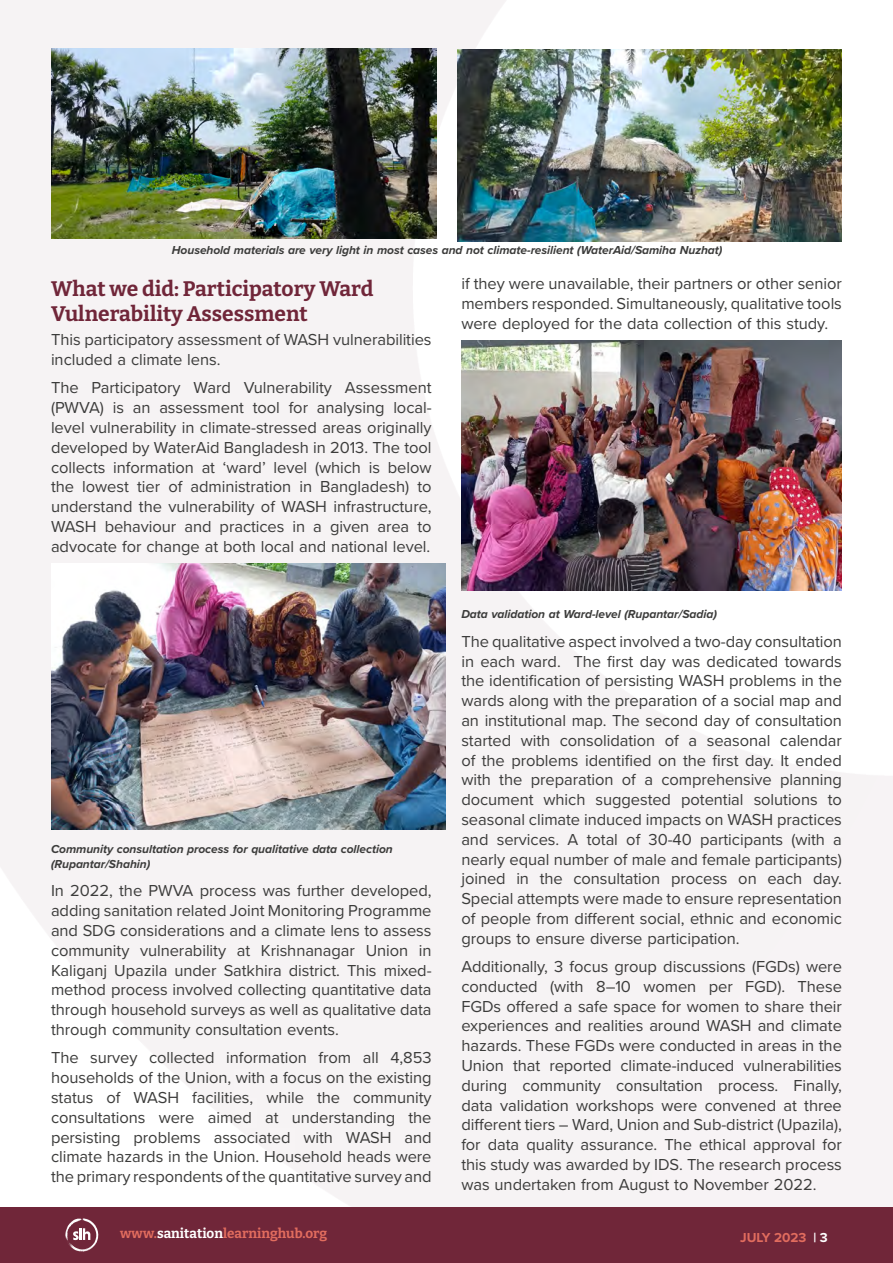
<style>
.page{position:relative;width:893px;height:1263px;background:#fff}
.page>*{position:absolute;margin:0;border:0;box-sizing:border-box;transform-origin:0 0}
.Body_Header_PLUS{font:700 21px/25.2px "Bitter";color:#702639}
.Intro{font:16.5px/19.8px "Proxima Nova";letter-spacing:-.005em;color:#3c3c3b;text-align:justify}
.t1{font:700 13.5px "Bitter";color:#e16c5e}
.t2{font:700 13.5px "Proxima Nova";color:#e16c5e}
.Photo_caption{font:italic 700 12px/15px "Proxima Nova";letter-spacing:-.005em;color:#3c3c3b}
.s1{color:#fff}
</style>
<div class="page">
<img style="left:0;top:0;width:892px;height:1208px">
<img style="left:51px;top:564px;width:394px;height:266px">
<img style="left:461px;top:341px;width:381px;height:249px">
<img style="left:51px;top:48px;width:386px;height:190px">
<img style="left:458px;top:49px;width:384px;height:192px">
<div style="left:0;top:1208px;width:893px;height:55px;background:#702639"></div>
<svg style="left:65px;top:1218px;width:33px;height:33px"></svg>
<p class="Photo_caption" style="left:172px;top:243px;width:552px">Household materials are very light in most cases and not climate-resilient (WaterAid/Samiha Nuzhat)</p>
<p class="Body_Header_PLUS" style="left:51px;top:276px;width:324px">What we did: Participatory Ward<br>Vulnerability Assessment</p>
<p class="Intro" style="left:51px;top:329px;width:382px">This participatory assessment of WASH vulnerabilities included a climate lens.</p>
<p class="Intro" style="left:51px;top:377px;width:382px">The Participatory Ward Vulnerability Assessment (PWVA) is an assessment tool for analysing local&shy;level vulnerability in climate-stressed areas originally developed by WaterAid Bangladesh in 2013. The tool collects information at ‘ward’ level (which is below the lowest tier of administration in Bangladesh) to understand the vulnerability of WASH infrastructure, WASH behaviour and practices in a given area to advocate for change at both local and national level.</p>
<p class="Photo_caption" style="left:51px;top:841px;width:343px">Community consultation process for qualitative data collection (Rupantar/Shahin)</p>
<p class="Intro" style="left:51px;top:880px;width:382px">In 2022, the PWVA process was further developed, adding sanitation related Joint Monitoring Programme and SDG considerations and a climate lens to assess community vulnerability at Krishnanagar Union in Kaliganj Upazila under Satkhira district. This mixed&shy;method process involved collecting quantitative data through household surveys as well as qualitative data through community consultation events.</p>
<p class="Intro" style="left:51px;top:1047px;width:382px">The survey collected information from all 4,853 households of the Union, with a focus on the existing status of WASH facilities, while the community consultations were aimed at understanding the persisting problems associated with WASH and climate hazards in the Union. Household heads were the primary respondents of the quantitative survey and</p>
<p class="Intro" style="left:461px;top:273px;width:382px">if they were unavailable, their partners or other senior members responded. Simultaneously, qualitative tools were deployed for the data collection of this study.</p>
<p class="Photo_caption" style="left:461px;top:607px;width:257px">Data validation at Ward-level (Rupantar/Sadia)</p>
<p class="Intro" style="left:461px;top:631px;width:382px">The qualitative aspect involved a two-day consultation in each ward. The first day was dedicated towards the identification of persisting WASH problems in the wards along with the preparation of a social map and an institutional map. The second day of consultation started with consolidation of a seasonal calendar of the problems identified on the first day. It ended with the preparation of a comprehensive planning document which suggested potential solutions to seasonal climate induced impacts on WASH practices and services. A total of 30-40 participants (with a nearly equal number of male and female participants) joined in the consultation process on each day.<br>Special attempts were made to ensure representation of people from different social, ethnic and economic groups to ensure diverse participation.</p>
<p class="Intro" style="left:461px;top:956px;width:382px">Additionally, 3 focus group discussions (FGDs) were conducted (with 8–10 women per FGD). These FGDs offered a safe space for women to share their experiences and realities around WASH and climate hazards. These FGDs were conducted in areas in the Union that reported climate-induced vulnerabilities during community consultation process. Finally, data validation workshops were convened at three different tiers – Ward, Union and Sub-district (Upazila), for data quality assurance. The ethical approval for this study was awarded by IDS. The research process was undertaken from August to November 2022.</p>
<p class="t1" style="left:120px;top:1225px;width:209px">www.<span class="s1">sanitation</span>learninghub.org</p>
<p class="t2" style="left:740px;top:1227px;width:89px">JULY 2023 <span class="s1">| 3</span></p>
</div>
